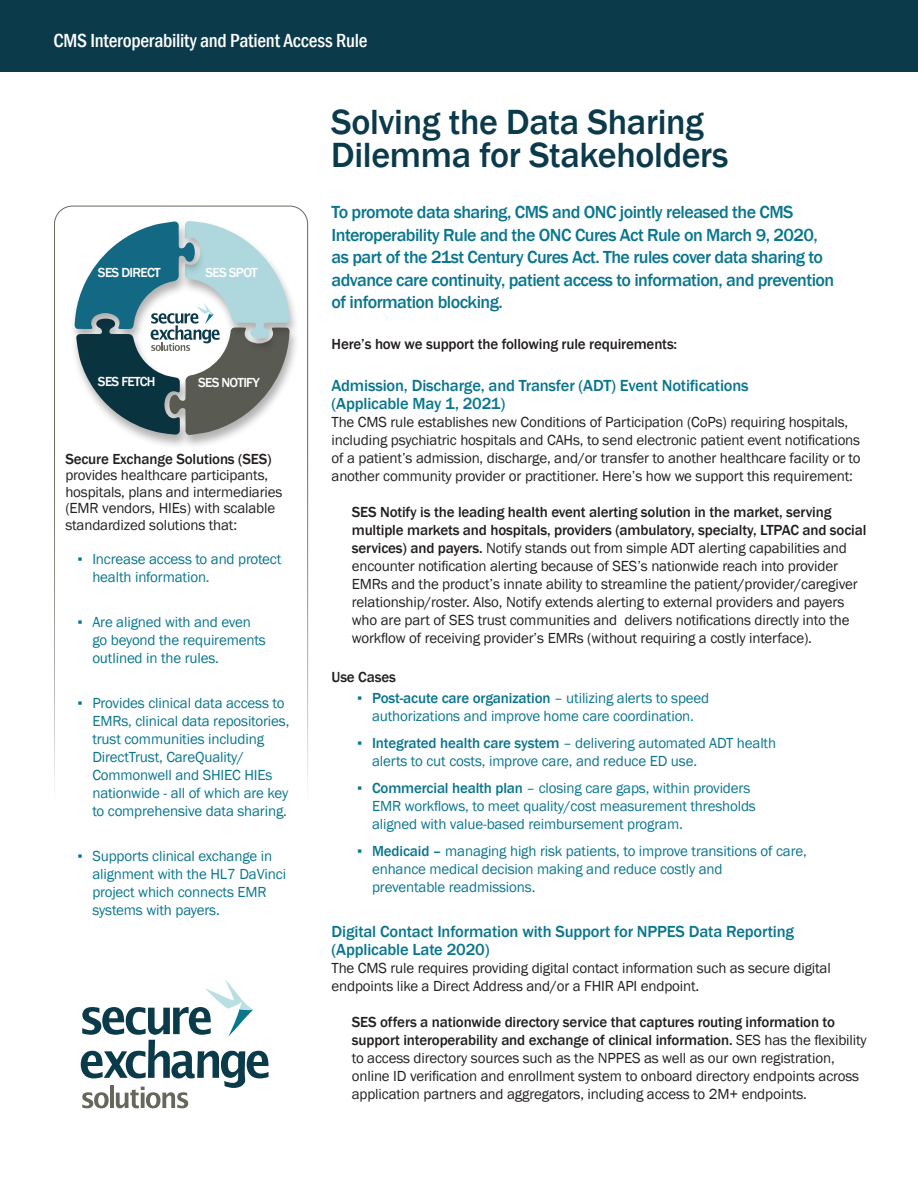
<style>
.page{position:relative;width:918px;height:1188px;background:#fff}
.page>*{position:absolute;margin:0;border:0;box-sizing:border-box;transform-origin:0 0}
.t1{font:500 36px/33px "Franklin Gothic";letter-spacing:-.01em;color:#0b3a4b}
.t2{font:500 condensed 19.5px "Franklin Gothic";letter-spacing:-.01em;color:#fff}
.t3{font:500 18px/22.5px "Franklin Gothic";letter-spacing:-.03em;color:#0a768e}
.t4{font:500 16.5px/18px "Franklin Gothic";letter-spacing:-.01em;color:#0a768e}
.t5{font:15px/18px "Franklin Gothic";letter-spacing:-.01em;color:#231f20}
.t6{font:15px/18px "Franklin Gothic";letter-spacing:-.01em;color:#0a768e}
.t7{font:500 15px "Franklin Gothic";letter-spacing:-.01em;color:#231f20}
.t8{font:500 13.5px "Franklin Gothic";letter-spacing:-.05em;color:#fff}
.s1{font-weight:500}
</style>
<div class="page">
<div style="left:0;top:0;width:918px;height:72px;background:#0b3a4b"></div>
<svg style="left:81px;top:980px;width:187px;height:128px"></svg>
<div style="left:54px;top:206px;width:254px;height:734px;border:1px solid #fff;border-radius:18px"></div>
<div style="left:71px;top:318px;width:119px;height:131px;background:#231f20;opacity:.35"></div>
<div style="left:164px;top:326px;width:136px;height:124px;background:#231f20;opacity:.35"></div>
<div style="left:179px;top:220px;width:121px;height:133px;background:#231f20;opacity:.35"></div>
<div style="left:69px;top:221px;width:136px;height:123px;background:#fff"></div>
<svg style="left:74px;top:221px;width:216px;height:214px"></svg>
<h2 class="t2" style="left:53px;top:28px;width:315px">CMS Interoperability and Patient Access Rule</h2>
<p class="t8" style="left:98px;top:264px;width:64px">SES DIRECT</p>
<p class="t8" style="left:206px;top:264px;width:54px">SES SPOT</p>
<p class="t8" style="left:98px;top:373px;width:59px">SES FETCH</p>
<p class="t8" style="left:198px;top:374px;width:63px">SES NOTIFY</p>
<p class="t7" style="left:65px;top:450px;width:208px">Secure Exchange Solutions (SES)</p>
<p class="t5" style="left:65px;top:468px;width:219px;line-height:16.5px">provides healthcare participants, hospitals, plans and intermediaries (EMR vendors, HIEs) with scalable standardized solutions that:</p>
<p class="t6" style="left:92px;top:551px;width:191px;text-indent:-15px">▪ Increase access to and protect health information.</p>
<p class="t6" style="left:92px;top:614px;width:175px;text-indent:-15px">▪ Are aligned with and even go beyond the requirements outlined in the rules.</p>
<p class="t6" style="left:92px;top:695px;width:199px;text-indent:-15px">▪ Provides clinical data access to<br>EMRs, clinical data repositories, trust communities including<br>DirectTrust, CareQuality/<br>Commonwell and SHIEC HIEs nationwide - all of which are key to comprehensive data sharing.</p>
<p class="t6" style="left:92px;top:848px;width:195px;text-indent:-15px">▪ Supports clinical exchange in alignment with the HL7 DaVinci project which connects EMR systems with payers.</p>
<h1 class="t1" style="left:331px;top:105px;width:399px">Solving the Data Sharing<br>Dilemma for Stakeholders</h1>
<p class="t3" style="left:332px;top:201px;width:504px">To promote data sharing, CMS and ONC jointly released the CMS Interoperability Rule and the ONC Cures Act Rule on March 9, 2020, as part of the 21st Century Cures Act. The rules cover data sharing to advance care continuity, patient access to information, and prevention of information blocking.</p>
<p class="t7" style="left:332px;top:335px;width:347px">Here’s how we support the following rule requirements:</p>
<p class="t4" style="left:332px;top:377px;width:419px">Admission, Discharge, and Transfer (ADT) Event Notifications (Applicable May 1, 2021)</p>
<p class="t5" style="left:332px;top:413px;width:531px">The CMS rule establishes new Conditions of Participation (CoPs) requiring hospitals, including psychiatric hospitals and CAHs, to send electronic patient event notifications of a patient’s admission, discharge, and/or transfer to another healthcare facility or to another community provider or practitioner. Here’s how we support this requirement:</p>
<p class="t5" style="left:352px;top:503px;width:516px"><span class="s1">SES Notify is the leading health event alerting solution in the market, serving multiple markets and hospitals, providers (ambulatory, specialty, LTPAC and social services) and payers.</span> Notify stands out from simple ADT alerting capabilities and encounter notification alerting because of SES’s nationwide reach into provider EMRs and the product’s innate ability to streamline the patient/provider/caregiver relationship/roster. Also, Notify extends alerting to external providers and payers who are part of SES trust communities and delivers notifications directly into the workflow of receiving provider’s EMRs (without requiring a costly interface).</p>
<p class="t7" style="left:332px;top:668px;width:66px">Use Cases</p>
<p class="t6" style="left:357px;top:689px;width:354px;text-align:center">▪ <span class="s1">Post-acute care organization</span> – utilizing alerts to speed authorizations and improve home care coordination.</p>
<p class="t6" style="left:372px;top:734px;width:406px;text-indent:-15px">▪ <span class="s1">Integrated health care system</span> – delivering automated ADT health alerts to cut costs, improve care, and reduce ED use.</p>
<p class="t6" style="left:372px;top:779px;width:385px;text-indent:-15px">▪ <span class="s1">Commercial health plan</span> – closing care gaps, within providers<br>EMR workflows, to meet quality/cost measurement thresholds aligned with value-based reimbursement program.</p>
<p class="t6" style="left:372px;top:842px;width:436px;text-indent:-15px">▪ <span class="s1">Medicaid –</span> managing high risk patients, to improve transitions of care, enhance medical decision making and reduce costly and<br>preventable readmissions.</p>
<p class="t4" style="left:332px;top:923px;width:464px">Digital Contact Information with Support for NPPES Data Reporting (Applicable Late 2020)</p>
<p class="t5" style="left:332px;top:959px;width:501px">The CMS rule requires providing digital contact information such as secure digital endpoints like a Direct Address and/or a FHIR API endpoint.</p>
<p class="t5" style="left:352px;top:1013px;width:517px"><span class="s1">SES offers a nationwide directory service that captures routing information to support interoperability and exchange of clinical information.</span> SES has the flexibility to access directory sources such as the NPPES as well as our own registration, online ID verification and enrollment system to onboard directory endpoints across application partners and aggregators, including access to 2M+ endpoints.</p>
</div>
